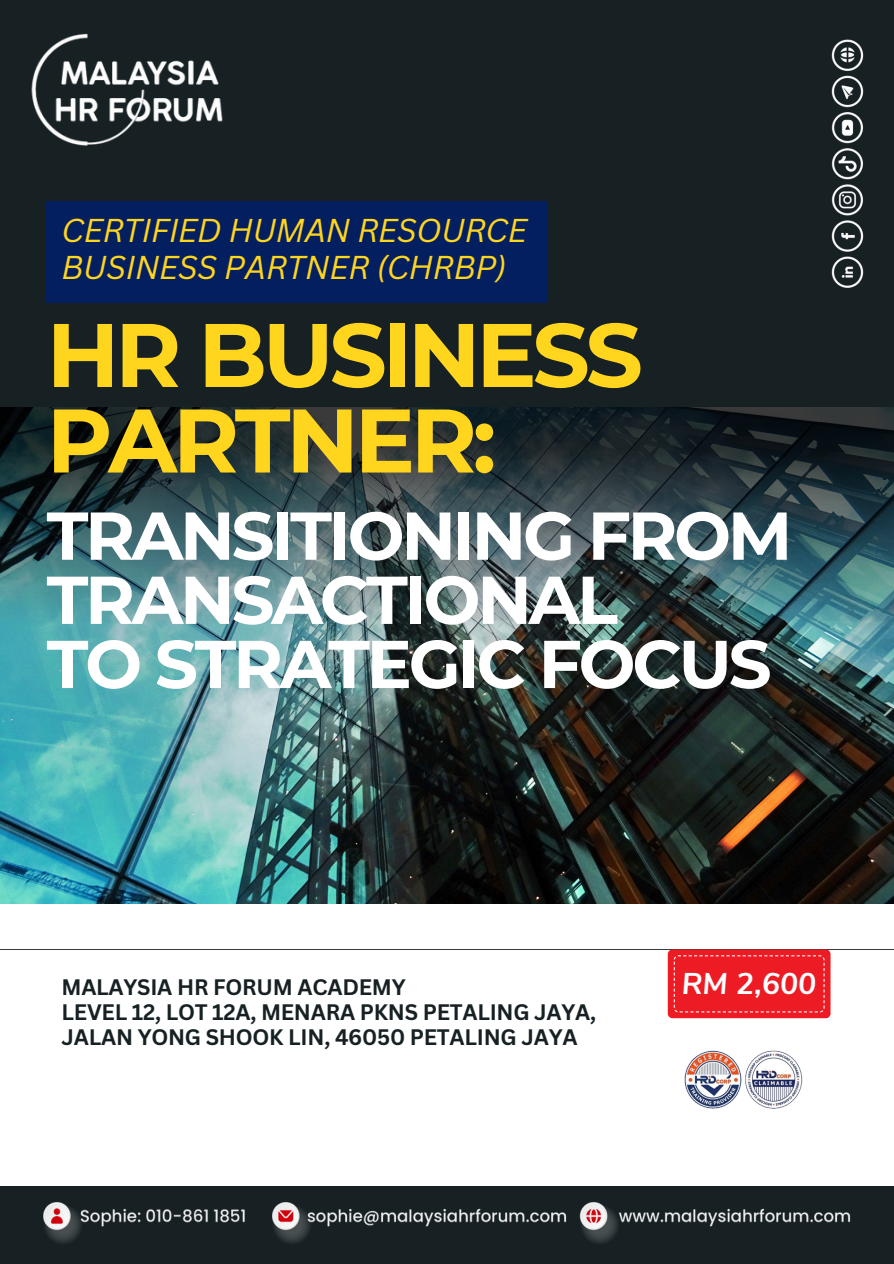
<style>
.page{position:relative;width:894px;height:1264px;background:#fff}
.page>*{position:absolute;margin:0;border:0;box-sizing:border-box;transform-origin:0 0}
.t1{font:700 90px/85.5px "Montserrat";letter-spacing:-.05em;color:#ffd51e}
.t2{font:700 67.5px/64.2px "Montserrat";letter-spacing:-.05em;color:#fff}
.t3{font:italic 32.1px/37.2px "Canva Sans";letter-spacing:-.01em;color:#ffd51e}
.t4{font:italic 700 30px "Nunito Sans";color:#fff}
.t5{font:700 21.75px "Canva Sans";letter-spacing:-.01em;color:#172124}
</style>
<div class="page">
<img style="left:0;top:406px;width:893px;height:498px">
<div style="left:0;top:0;width:893px;height:406px;background:#172124"></div>
<div style="left:0;top:1186px;width:893px;height:77px;background:#172124"></div>
<img style="left:831px;top:39px;width:33px;height:249px">
<img style="left:31px;top:33px;width:192px;height:113px">
<img style="left:684px;top:1050px;width:119px;height:59px">
<img style="left:43px;top:1202px;width:808px;height:41px">
<svg style="left:667px;top:949px;width:163px;height:69px;background:#eb222a"></svg>
<div style="left:47px;top:201px;width:499px;height:101px;background:#041f60"></div>
<h2 class="t3" style="left:61px;top:210px;width:467px">CERTIFIED HUMAN RESOURCE<br>BUSINESS PARTNER (CHRBP)</h2>
<p class="t1" style="left:47px;top:312px;width:597px">HR BUSINESS<br>PARTNER:</p>
<h4 class="t2" style="left:47px;top:503px;width:747px">TRANSITIONING FROM<br>TRANSACTIONAL<br>TO STRATEGIC FOCUS</h4>
<p class="t5" style="left:61px;top:972px;width:345px">MALAYSIA HR FORUM ACADEMY</p>
<p class="t5" style="left:61px;top:996px;width:536px">LEVEL 12, LOT 12A, MENARA PKNS PETALING JAYA,</p>
<h1 class="t5" style="left:61px;top:1021px;width:517px">JALAN YONG SHOOK LIN, 46050 PETALING JAYA</h1>
<p class="t4" style="left:681px;top:963px;width:136px">RM 2,600</p>
</div>
